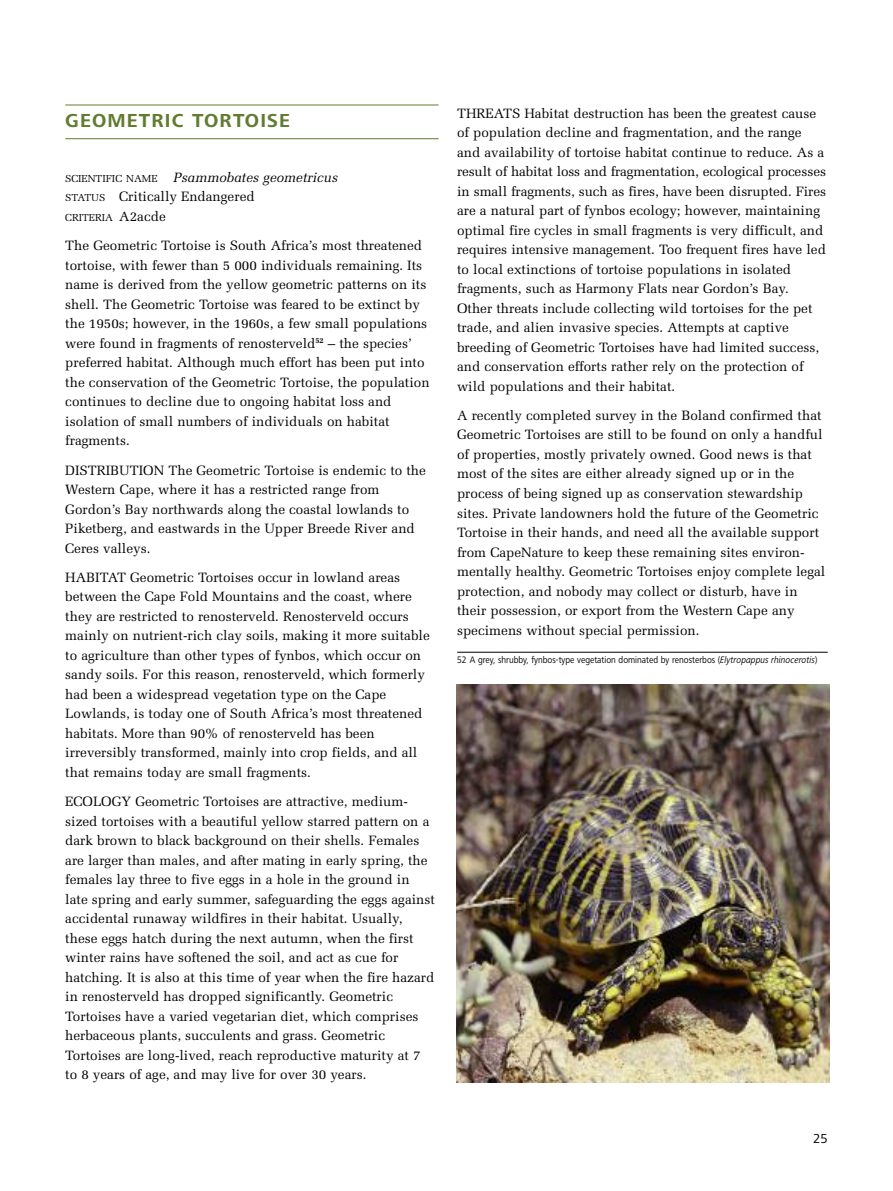
<style>
.page{position:relative;width:893px;height:1191px;background:#fff}
.page>*{position:absolute;margin:0;border:0;box-sizing:border-box;transform-origin:0 0}
.t1{font:700 19.5px "Frutiger Next LT";letter-spacing:.06em;color:#617b30}
.t2{font:13.5px/19.5px "Melior";color:#000}
.t3{font:italic 13.5px/19.5px "Melior";color:#000}
.t4{font:13.5px "Frutiger Next LT";color:#000}
.t5{font:10.2px "Melior";color:#000}
.t6{font:9.75px "Frutiger Next LT";color:#000;scale:.9 1}
.s1{font-style:normal;font-size:10.2px}
.s2{font-style:normal}
.s3{font-size:13.5px}
.s4{font-style:italic}
</style>
<div class="page">
<hr style="left:457px;top:652px;width:371px;height:1px;background:#000">
<img style="left:456px;top:685px;width:373px;height:397px">
<hr style="left:65px;top:105px;width:374px;height:1px;background:#617b30">
<hr style="left:65px;top:138px;width:374px;height:1px;background:#617b30">
<h1 class="t1" style="left:65px;top:114px;width:226px">GEOMETRIC TORTOISE</h1>
<p class="t3" style="left:65px;top:167px;width:274px"><span class="s1">SCIENTIFIC NAME</span> Psammobates geometricus<br><span class="s1">STATUS</span> <span class="s2">Critically Endangered</span></p>
<p class="t5" style="left:65px;top:211px;width:102px">CRITERIA <span class="s3">A2acde</span></p>
<p class="t2" style="left:65px;top:236px;width:366px">The Geometric Tortoise is South Africa’s most threatened tortoise, with fewer than 5 000 individuals remaining. Its name is derived from the yellow geometric patterns on its shell. The Geometric Tortoise was feared to be extinct by the 1950s; however, in the 1960s, a few small populations were found in fragments of renosterveld<sup>52</sup> – the species’ preferred habitat. Although much effort has been put into the conservation of the Geometric Tortoise, the population continues to decline due to ongoing habitat loss and isolation of small numbers of individuals on habitat fragments.</p>
<p class="t2" style="left:65px;top:460px;width:362px">DISTRIBUTION The Geometric Tortoise is endemic to the Western Cape, where it has a restricted range from Gordon’s Bay northwards along the coastal lowlands to Piketberg, and eastwards in the Upper Breede River and Ceres valleys.</p>
<p class="t2" style="left:65px;top:567px;width:366px">HABITAT Geometric Tortoises occur in lowland areas between the Cape Fold Mountains and the coast, where they are restricted to renosterveld. Renosterveld occurs mainly on nutrient-rich clay soils, making it more suitable to agriculture than other types of fynbos, which occur on sandy soils. For this reason, renosterveld, which formerly had been a widespread vegetation type on the Cape Lowlands, is today one of South Africa’s most threatened habitats. More than 90% of renosterveld has been irreversibly transformed, mainly into crop fields, and all that remains today are small fragments.</p>
<p class="t2" style="left:65px;top:791px;width:371px">ECOLOGY Geometric Tortoises are attractive, medium&shy;sized tortoises with a beautiful yellow starred pattern on a dark brown to black background on their shells. Females are larger than males, and after mating in early spring, the females lay three to five eggs in a hole in the ground in late spring and early summer, safeguarding the eggs against accidental runaway wildfires in their habitat. Usually, these eggs hatch during the next autumn, when the first winter rains have softened the soil, and act as cue for hatching. It is also at this time of year when the fire hazard in renosterveld has dropped significantly. Geometric Tortoises have a varied vegetarian diet, which comprises herbaceous plants, succulents and grass. Geometric Tortoises are long-lived, reach reproductive maturity at 7 to 8 years of age, and may live for over 30 years.</p>
<p class="t2" style="left:457px;top:103px;width:371px">THREATS Habitat destruction has been the greatest cause of population decline and fragmentation, and the range and availability of tortoise habitat continue to reduce. As a result of habitat loss and fragmentation, ecological processes in small fragments, such as fires, have been disrupted. Fires are a natural part of fynbos ecology; however, maintaining optimal fire cycles in small fragments is very difficult, and requires intensive management. Too frequent fires have led to local extinctions of tortoise populations in isolated fragments, such as Harmony Flats near Gordon’s Bay.<br>Other threats include collecting wild tortoises for the pet trade, and alien invasive species. Attempts at captive breeding of Geometric Tortoises have had limited success, and conservation efforts rather rely on the protection of wild populations and their habitat.</p>
<p class="t2" style="left:457px;top:405px;width:370px">A recently completed survey in the Boland confirmed that Geometric Tortoises are still to be found on only a handful of properties, mostly privately owned. Good news is that most of the sites are either already signed up or in the process of being signed up as conservation stewardship sites. Private landowners hold the future of the Geometric Tortoise in their hands, and need all the available support from CapeNature to keep these remaining sites environ&shy;mentally healthy. Geometric Tortoises enjoy complete legal protection, and nobody may collect or disturb, have in their possession, or export from the Western Cape any specimens without special permission.</p>
<p class="t6" style="left:457px;top:656px;width:402px">52 A grey, shrubby, fynbos-type vegetation dominated by renosterbos (<span class="s4">Elytropappus rhinocerotis</span>)</p>
<p class="t4" style="left:813px;top:1133px;width:16px">25</p>
</div>
